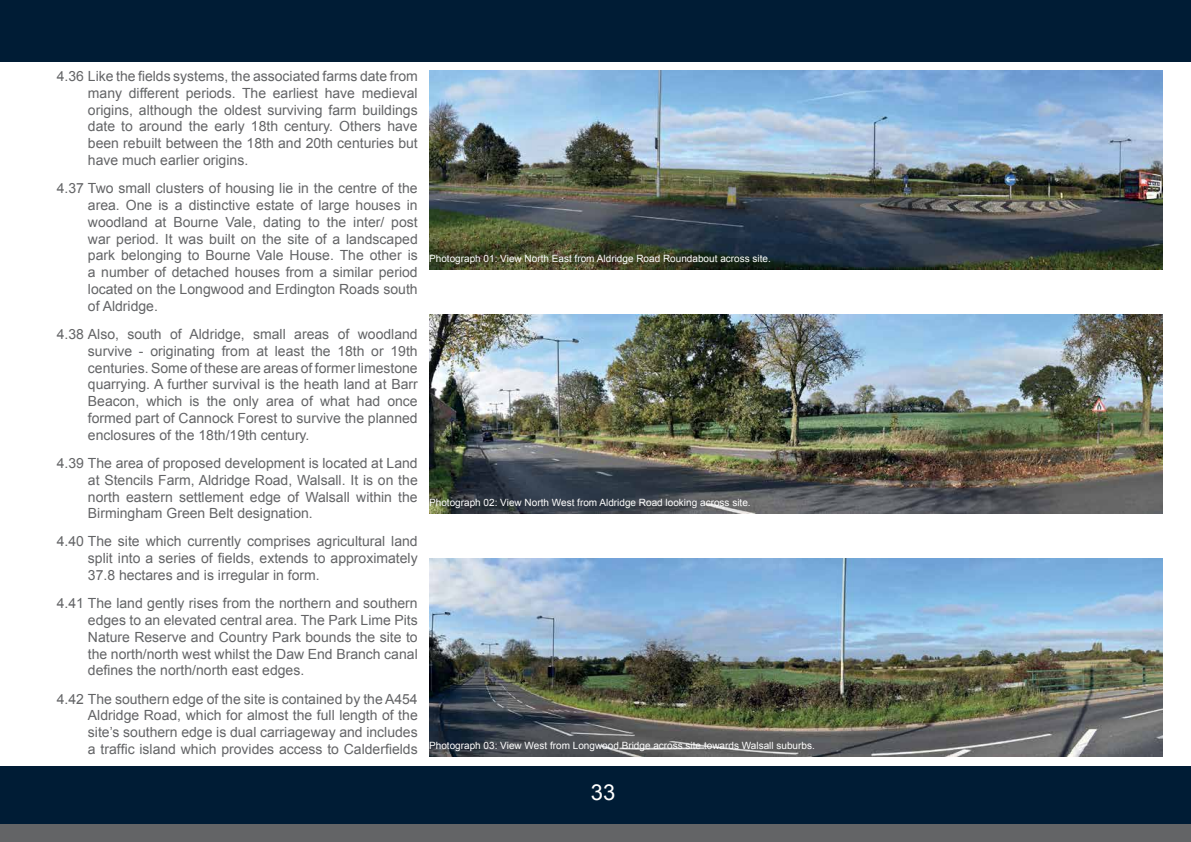
<style>
.page{position:relative;width:1191px;height:842px;background:#fff}
.page>*{position:absolute;margin:0;border:0;box-sizing:border-box;transform-origin:0 0}
.t1{font:22px "Arial";color:#fff}
.t2{font:14px/16.8px "Arial";color:#636466;text-align:justify}
.t3{font:10px "Arial";color:#fff}
</style>
<div class="page">
<div style="left:0;top:767px;width:1191px;height:75px;background:#001c35"></div>
<div style="left:0;top:824px;width:1191px;height:18px;background:#636466"></div>
<div style="left:0;top:0;width:1191px;height:62px;background:#001c35"></div>
<img style="left:429px;top:315px;width:733px;height:198px">
<img style="left:429px;top:558px;width:733px;height:199px">
<img style="left:429px;top:71px;width:733px;height:198px">
<p class="t2" style="left:88px;top:68px;width:331px;text-indent:-31px">4.36 Like the fields systems, the associated farms date from many different periods. The earliest have medieval origins, although the oldest surviving farm buildings date to around the early 18th century. Others have been rebuilt between the 18th and 20th centuries but have much earlier origins.</p>
<p class="t2" style="left:88px;top:180px;width:331px;text-indent:-31px">4.37 Two small clusters of housing lie in the centre of the area. One is a distinctive estate of large houses in woodland at Bourne Vale, dating to the inter/ post war period. It was built on the site of a landscaped park belonging to Bourne Vale House. The other is a number of detached houses from a similar period located on the Longwood and Erdington Roads south of Aldridge.</p>
<p class="t2" style="left:88px;top:326px;width:331px;text-indent:-31px">4.38 Also, south of Aldridge, small areas of woodland survive - originating from at least the 18th or 19th centuries. Some of these are areas of former limestone quarrying. A further survival is the heath land at Barr Beacon, which is the only area of what had once formed part of Cannock Forest to survive the planned enclosures of the 18th/19th century.</p>
<p class="t2" style="left:88px;top:455px;width:331px;text-indent:-31px">4.39 The area of proposed development is located at Land at Stencils Farm, Aldridge Road, Walsall. It is on the north eastern settlement edge of Walsall within the Birmingham Green Belt designation.</p>
<p class="t2" style="left:88px;top:533px;width:331px;text-indent:-31px">4.40 The site which currently comprises agricultural land split into a series of fields, extends to approximately 37.8 hectares and is irregular in form.</p>
<p class="t2" style="left:88px;top:595px;width:331px;text-indent:-31px">4.41 The land gently rises from the northern and southern edges to an elevated central area. The Park Lime Pits Nature Reserve and Country Park bounds the site to the north/north west whilst the Daw End Branch canal defines the north/north east edges.</p>
<p class="t2" style="left:88px;top:690px;width:331px;text-indent:-31px">4.42 The southern edge of the site is contained by the A454<br>Aldridge Road, which for almost the full length of the site’s southern edge is dual carriageway and includes a traffic island which provides access to Calderfields</p>
<p class="t3" style="left:429px;top:252px;width:343px">Photograph 01: View North East from Aldridge Road Roundabout across site.</p>
<p class="t3" style="left:429px;top:495px;width:323px">Photograph 02: View North West from Aldridge Road looking across site.</p>
<p class="t3" style="left:429px;top:739px;width:387px">Photograph 03: View West from Longwood Bridge across site towards Walsall suburbs.</p>
<h1 class="t1" style="left:591px;top:778px;width:26px">33</h1>
</div>
